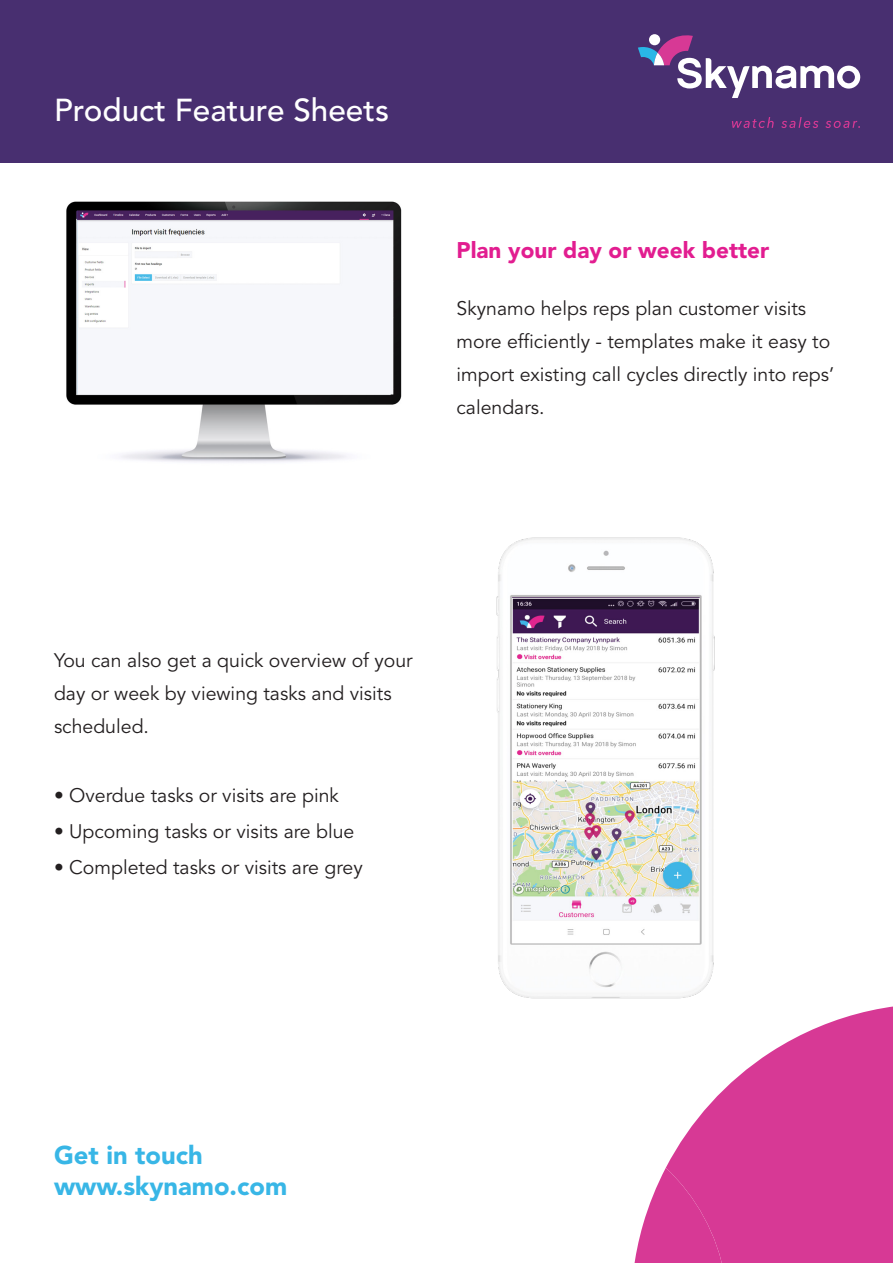
<style>
.page{position:relative;width:893px;height:1263px;background:#fff}
.page>*{position:absolute;margin:0;border:0;box-sizing:border-box;transform-origin:0 0}
.t1{font:500 31.5px "Avenir LT Std";color:#fff}
.t2{font:900 25.5px "Avenir LT Std";color:#38b6e6}
.t3{font:900 22.5px "Avenir LT Std";color:#e21d90}
.t4{font:19.5px/33px "Avenir LT Std";color:#231f20}
</style>
<div class="page">
<img style="left:496px;top:537px;width:219px;height:462px">
<svg style="left:666px;top:996px;width:227px;height:267px;fill:#d73995"></svg>
<svg style="left:634px;top:1168px;width:93px;height:95px"></svg>
<div style="left:767px;top:1106px;width:126px;height:157px;background:#d73995"></div>
<div style="left:1px;top:0;width:892px;height:162px;background:#482f70"></div>
<svg style="left:638px;top:35px;width:223px;height:63px"></svg>
<svg style="left:732px;top:117px;width:42px;height:11px"></svg>
<svg style="left:781px;top:117px;width:37px;height:11px"></svg>
<svg style="left:825px;top:121px;width:35px;height:7px"></svg>
<img style="left:66px;top:201px;width:336px;height:261px">
<p class="t1" style="left:54px;top:92px;width:337px">Product Feature Sheets</p>
<p class="t3" style="left:456px;top:236px;width:314px">Plan your day or week better</p>
<p class="t4" style="left:456px;top:292px;width:379px">Skynamo helps reps plan customer visits more efficiently - templates make it easy to import existing call cycles directly into reps’ calendars.</p>
<p class="t4" style="left:54px;top:644px;width:360px">You can also get a quick overview of your day or week by viewing tasks and visits scheduled.</p>
<p class="t4" style="left:54px;top:779px;width:286px">• Overdue tasks or visits are pink</p>
<p class="t4" style="left:54px;top:815px;width:302px">• Upcoming tasks or visits are blue</p>
<p class="t4" style="left:54px;top:851px;width:310px">• Completed tasks or visits are grey</p>
<p class="t2" style="left:54px;top:1140px;width:150px">Get in touch</p>
<p class="t2" style="left:54px;top:1171px;width:235px">www.skynamo.com</p>
</div>
